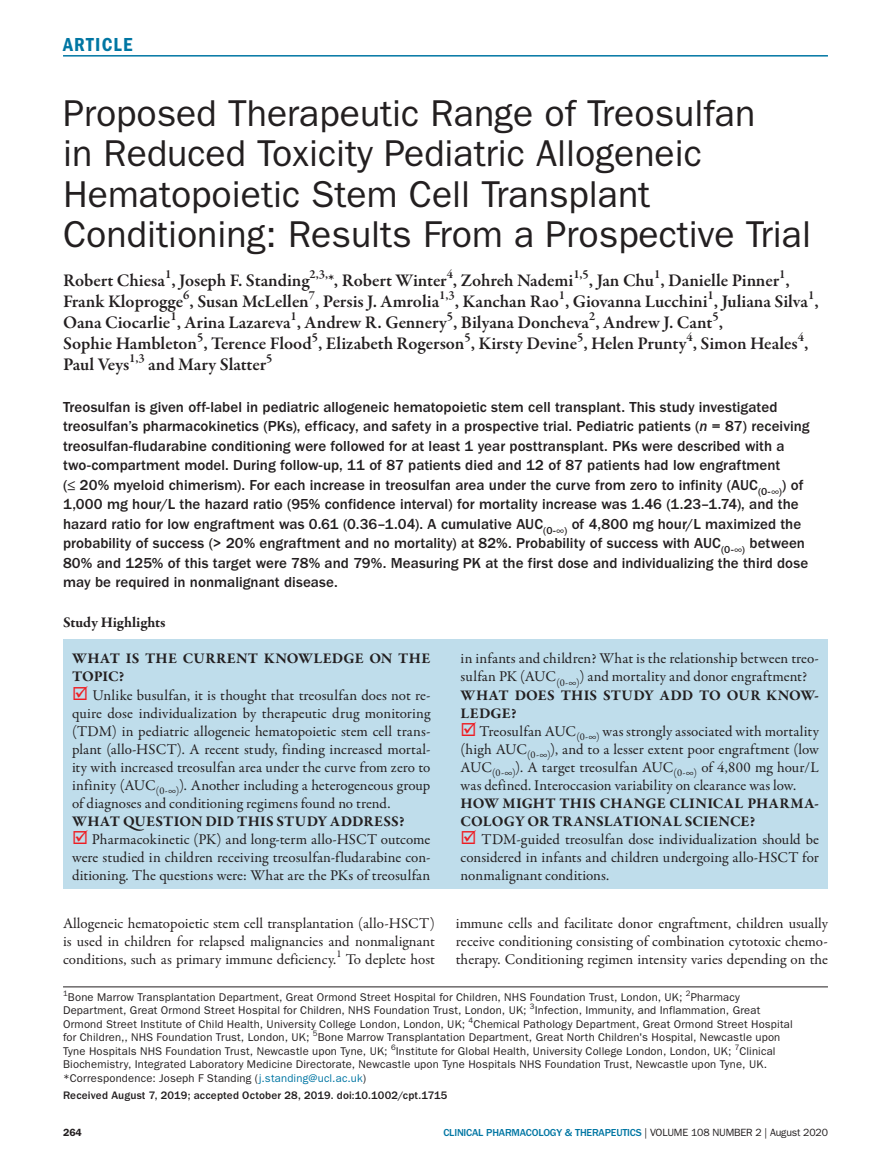
<style>
.page{position:relative;width:891px;height:1175px;background:#fff}
.page>*{position:absolute;margin:0;border:0;box-sizing:border-box;transform-origin:0 0}
.t1{font:37.5px/40.5px "ITC Franklin Gothic Std";color:#231f20}
.t2{font:19.5px "ITC Franklin Gothic Std Dm Cd";letter-spacing:.065em;color:#0076a3}
.t3{font:600 18px/21px "Garamond Premr Pro";color:#231f20}
.t4{font:15px/18px "Garamond Premr Pro";color:#231f20;text-align:justify}
.t5{font:500 15px/19.5px "ITC Franklin Gothic Std";letter-spacing:.005em;color:#231f20}
.t6{font:700 15px/18px "Garamond Premr Pro";letter-spacing:.01em;color:#231f20}
.t7{font:11.25px/13.5px "ITC Franklin Gothic Std";letter-spacing:.015em;color:#231f20}
.t8{font:500 11.25px "ITC Franklin Gothic Std";letter-spacing:.015em;color:#231f20}
.t9{font:500 10.5px "ITC Franklin Gothic Std";letter-spacing:-.015em;color:#0076a3}
.t10{font:600 10.5px "ITC Franklin Gothic Std";color:#231f20}
.t11{font:10.5px "Garamond Premr Pro";color:#231f20}
.t12{font:7.8px "ITC Franklin Gothic Std";color:#231f20}
.s1{font-family:"ITC Franklin Gothic Std Med It";font-weight:400}
.s2{color:#ee1d23}
.s3{font-weight:700}
.s4{color:#0076a3}
.s5{font-weight:400;color:#231f20}
</style>
<div class="page">
<hr style="left:63px;top:55px;width:765px;height:2px;background:#0076a3">
<hr style="left:63px;top:986px;width:765px;height:1px;background:#231f20">
<div style="left:63px;top:604px;width:765px;height:285px;background:#bfddeb"></div>
<div style="left:51px;top:595px;width:780px;height:44px;background:#fff"></div>
<h2 class="t2" style="left:63px;top:33px;width:71px">ARTICLE</h2>
<h1 class="t1" style="left:63px;top:93px;width:750px">Proposed Therapeutic Range of Treosulfan<br>in Reduced Toxicity Pediatric Allogeneic Hematopoietic Stem Cell Transplant Conditioning: Results From a Prospective Trial</h1>
<p class="t3" style="left:63px;top:270px;width:757px">Robert Chiesa<sup>1</sup>, Joseph F. Standing<sup>2,3,</sup>*, Robert Winter<sup>4</sup>, Zohreh Nademi<sup>1,5</sup>, Jan Chu<sup>1</sup>, Danielle Pinner<sup>1</sup>, Frank Kloprogge<sup>6</sup>, Susan McLellen<sup>7</sup>, Persis J. Amrolia<sup>1,3</sup>, Kanchan Rao<sup>1</sup>, Giovanna Lucchini<sup>1</sup>, Juliana Silva<sup>1</sup>, Oana Ciocarlie<sup>1</sup>, Arina Lazareva<sup>1</sup>, Andrew R. Gennery<sup>5</sup>, Bilyana Doncheva<sup>2</sup>, Andrew J. Cant<sup>5</sup>,<br>Sophie Hambleton<sup>5</sup>, Terence Flood<sup>5</sup>, Elizabeth Rogerson<sup>5</sup>, Kirsty Devine<sup>5</sup>, Helen Prunty<sup>4</sup>, Simon Heales<sup>4</sup>, Paul Veys<sup>1,3</sup> and Mary Slatter<sup>5</sup></p>
<p class="t5" style="left:63px;top:397px;width:748px">Treosulfan is given off-label in pediatric allogeneic hematopoietic stem cell transplant. This study investigated treosulfan’s pharmacokinetics (PKs), efficacy, and safety in a prospective trial. Pediatric patients (<span class="s1">n</span> = 87) receiving treosulfan-fludarabine conditioning were followed for at least 1 year posttransplant. PKs were described with a two-compartment model. During follow-up, 11 of 87 patients died and 12 of 87 patients had low engraftment<br>(≤ 20% myeloid chimerism). For each increase in treosulfan area under the curve from zero to infinity (AUC<sub>(0-∞)</sub>) of 1,000 mg hour/L the hazard ratio (95% confidence interval) for mortality increase was 1.46 (1.23–1.74), and the hazard ratio for low engraftment was 0.61 (0.36–1.04). A cumulative AUC<sub>(0-∞)</sub> of 4,800 mg hour/L maximized the probability of success (&gt; 20% engraftment and no mortality) at 82%. Probability of success with AUC<sub>(0-∞)</sub> between 80% and 125% of this target were 78% and 79%. Measuring PK at the first dose and individualizing the third dose may be required in nonmalignant disease.</p>
<p class="t6" style="left:63px;top:614px;width:104px">Study Highlights</p>
<p class="t6" style="left:72px;top:650px;width:360px">WHAT IS THE CURRENT KNOWLEDGE ON THE<br>TOPIC?</p>
<p class="t4" style="left:72px;top:686px;width:360px"><span class="s2">☑</span> Unlike busulfan, it is thought that treosulfan does not re&shy;quire dose individualization by therapeutic drug monitoring (TDM) in pediatric allogeneic hematopoietic stem cell trans&shy;plant (allo-HSCT). A recent study, finding increased mortal&shy;ity with increased treosulfan area under the curve from zero to infinity (AUC<sub>(0-∞)</sub>). Another including a heterogeneous group of diagnoses and conditioning regimens found no trend.</p>
<p class="t6" style="left:72px;top:812px;width:334px">WHAT QUESTION DID THIS STUDY ADDRESS?</p>
<p class="t4" style="left:72px;top:830px;width:360px"><span class="s2">☑</span> Pharmacokinetic (PK) and long-term allo-HSCT outcome were studied in children receiving treosulfan-fludarabine con&shy;ditioning. The questions were: What are the PKs of treosulfan</p>
<p class="t4" style="left:63px;top:914px;width:373px">Allogeneic hematopoietic stem cell transplantation (allo-HSCT) is used in children for relapsed malignancies and nonmalignant conditions, such as primary immune deficiency.</p>
<p class="t11" style="left:336px;top:947px;width:7px">1</p>
<p class="t4" style="left:346px;top:950px;width:91px">To deplete host</p>
<p class="t4" style="left:461px;top:650px;width:360px;text-align:left">in infants and children? What is the relationship between treo&shy;sulfan PK (AUC<sub>(0-∞)</sub>) and mortality and donor engraftment?<br><span class="s3">WHAT DOES THIS STUDY ADD TO OUR KNOW-LEDGE?</span></p>
<p class="t4" style="left:461px;top:722px;width:360px"><span class="s2">☑</span> Treosulfan AUC<sub>(0-∞)</sub> was strongly associated with mortality (high AUC<sub>(0-∞)</sub>), and to a lesser extent poor engraftment (low AUC<sub>(0-∞)</sub>). A target treosulfan AUC<sub>(0-∞)</sub> of 4,800 mg hour/L was defined. Interoccasion variability on clearance was low.</p>
<p class="t6" style="left:461px;top:794px;width:360px">HOW MIGHT THIS CHANGE CLINICAL PHARMA-<br>COLOGY OR TRANSLATIONAL SCIENCE?</p>
<p class="t4" style="left:461px;top:830px;width:360px"><span class="s2">☑</span> TDM-guided treosulfan dose individualization should be considered in infants and children undergoing allo-HSCT for nonmalignant conditions.</p>
<p class="t4" style="left:456px;top:914px;width:373px">immune cells and facilitate donor engraftment, children usually receive conditioning consisting of combination cytotoxic chemo&shy;therapy. Conditioning regimen intensity varies depending on the</p>
<p class="t12" style="left:63px;top:988px;width:6px">1</p>
<p class="t7" style="left:68px;top:990px;width:616px">Bone Marrow Transplantation Department, Great Ormond Street Hospital for Children, NHS Foundation Trust, London, UK;</p>
<p class="t12" style="left:686px;top:988px;width:6px">2</p>
<p class="t7" style="left:691px;top:990px;width:50px">Pharmacy</p>
<p class="t7" style="left:63px;top:1003px;width:465px">Department, Great Ormond Street Hospital for Children, NHS Foundation Trust, London, UK;</p>
<p class="t12" style="left:530px;top:1002px;width:6px">3</p>
<p class="t7" style="left:535px;top:1003px;width:227px">Infection, Immunity, and Inflammation, Great</p>
<p class="t7" style="left:63px;top:1017px;width:404px">Ormond Street Institute of Child Health, University College London, London, UK;</p>
<p class="t12" style="left:469px;top:1015px;width:6px">4</p>
<p class="t7" style="left:474px;top:1017px;width:321px">Chemical Pathology Department, Great Ormond Street Hospital</p>
<p class="t7" style="left:63px;top:1030px;width:248px">for Children,, NHS Foundation Trust, London, UK;</p>
<p class="t12" style="left:313px;top:1029px;width:6px">5</p>
<p class="t7" style="left:63px;top:1030px;width:719px;text-indent:255px">Bone Marrow Transplantation Department, Great North Children's Hospital, Newcastle upon<br>Tyne Hospitals NHS Foundation Trust, Newcastle upon Tyne, UK;</p>
<p class="t12" style="left:391px;top:1042px;width:6px">6</p>
<p class="t7" style="left:396px;top:1044px;width:337px">Institute for Global Health, University College London, London, UK;</p>
<p class="t12" style="left:735px;top:1042px;width:6px">7</p>
<p class="t7" style="left:63px;top:1044px;width:714px;text-indent:676px">Clinical<br>Biochemistry, Integrated Laboratory Medicine Directorate, Newcastle upon Tyne Hospitals NHS Foundation Trust, Newcastle upon Tyne, UK. *Correspondence: Joseph F Standing (<span class="s4">j.standing@ucl.ac.uk</span>)</p>
<p class="t8" style="left:63px;top:1088px;width:386px">Received August 7, 2019; accepted October 28, 2019. doi:10.1002/cpt.1715</p>
<p class="t10" style="left:63px;top:1125px;width:20px">264</p>
<p class="t9" style="left:443px;top:1126px;width:386px">CLINICAL PHARMACOLOGY &amp; THERAPEUTICS <span class="s5">| VOLUME 108 NUMBER 2 | August 2020</span></p>
</div>
